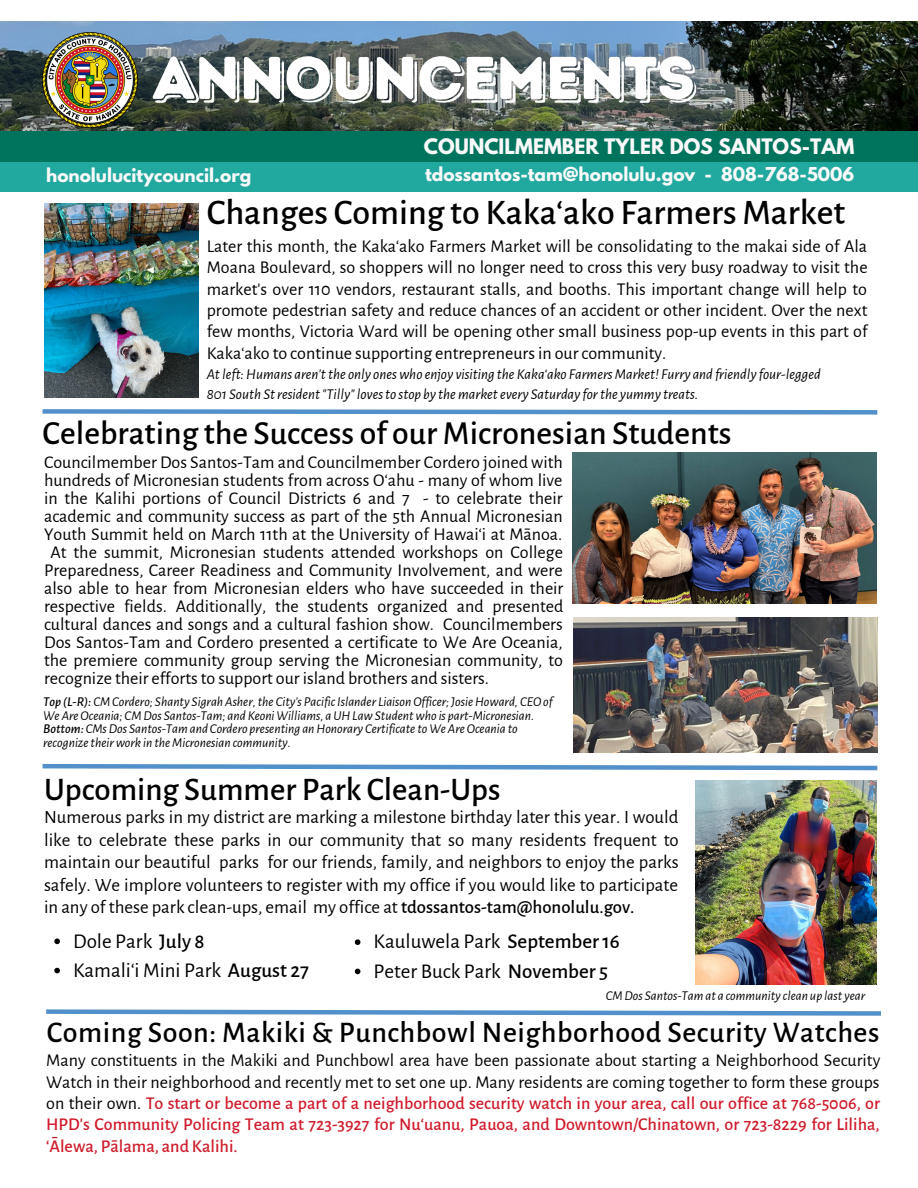
<style>
.page{position:relative;width:918px;height:1188px;background:#fff}
.page>*{position:absolute;margin:0;border:0;box-sizing:border-box;transform-origin:0 0}
.t1{font:60px "Intro Rust Base Shade";letter-spacing:-.01em;color:#fff}
.t2{font:500 36px "Alegreya Sans";color:#000}
.t3{font:500 33.75px "Alegreya Sans";color:#000}
.t4{font:500 33px "Alegreya Sans";color:#000}
.t5{font:500 30px "Alegreya Sans";letter-spacing:.02em;color:#000}
.t6{font:21px/29.2px "Alegreya Sans";color:#000}
.t7{font:700 18.9px "League Spartan";color:#f9f9f9}
.t8{font:18.75px/22.5px "Alegreya Sans";color:#000;text-align:justify}
.t9{font:18px/21.3px "Alegreya Sans";color:#000;text-align:justify}
.t10{font:500 18px/21.3px "Alegreya Sans";color:#cf1b2c;text-align:justify}
.t11{font:700 16.95px "League Spartan";color:#f9f9f9}
.t12{font:italic 15px/20.2px "Alegreya Sans";color:#000}
.t13{font:italic 13.5px/13.5px "Alegreya Sans";color:#000}
.s1{font-weight:500}
.s2{font-weight:400;color:#000}
</style>
<div class="page">
<img style="left:0;top:21px;width:918px;height:110px">
<img style="left:43px;top:33px;width:94px;height:94px">
<svg style="left:42px;top:409px;width:836px;height:6px"></svg>
<svg style="left:42px;top:764px;width:836px;height:7px"></svg>
<img style="left:44px;top:204px;width:154px;height:193px">
<img style="left:573px;top:453px;width:303px;height:151px">
<img style="left:573px;top:617px;width:304px;height:135px">
<svg style="left:46px;top:1009px;width:835px;height:7px"></svg>
<img style="left:696px;top:780px;width:181px;height:204px">
<svg style="left:54px;top:939px;width:6px;height:5px"></svg>
<svg style="left:54px;top:968px;width:6px;height:5px"></svg>
<svg style="left:355px;top:939px;width:5px;height:6px"></svg>
<svg style="left:355px;top:969px;width:5px;height:5px"></svg>
<div style="left:0;top:131px;width:918px;height:31px;background:#00735c"></div>
<div style="left:0;top:162px;width:918px;height:30px;background:#21a89f"></div>
<h1 class="t1" style="left:152px;top:42px;width:545px">ANNOUNCEMENTS</h1>
<p class="t7" style="left:424px;top:137px;width:432px">COUNCILMEMBER TYLER DOS SANTOS-TAM</p>
<p class="t11" style="left:46px;top:167px;width:207px">honolulucitycouncil.org</p>
<p class="t11" style="left:425px;top:166px;width:431px">tdossantos-tam@honolulu.gov - 808-768-5006</p>
<h2 class="t2" style="left:207px;top:195px;width:640px">Changes Coming to Kakaʻako Farmers Market</h2>
<p class="t9" style="left:207px;top:236px;width:662px">Later this month, the Kakaʻako Farmers Market will be consolidating to the makai side of Ala Moana Boulevard, so shoppers will no longer need to cross this very busy roadway to visit the market's over 110 vendors, restaurant stalls, and booths. This important change will help to promote pedestrian safety and reduce chances of an accident or other incident. Over the next few months, Victoria Ward will be opening other small business pop-up events in this part of Kakaʻako to continue supporting entrepreneurs in our community.</p>
<p class="t12" style="left:207px;top:364px;width:615px">Atleft:Humans aren'tthe only oneswho enjoy visiting the Kakaʻako FarmersMarket! Furry and friendly four-legged<br>801 South Stresident"Tilly" lovesto stop by the marketevery Saturday forthe yummy treats.</p>
<h3 class="t3" style="left:43px;top:417px;width:691px">Celebrating the Success of our Micronesian Students</h3>
<p class="t9" style="left:44px;top:452px;width:520px">Councilmember Dos Santos-Tam and Councilmember Cordero joined with</p>
<p class="t9" style="left:44px;top:470px;width:520px">hundreds of Micronesian students from across Oʻahu - many of whom live</p>
<p class="t9" style="left:44px;top:488px;width:520px">in the Kalihi portions of Council Districts 6 and 7 - to celebrate their</p>
<p class="t9" style="left:44px;top:506px;width:520px">academic and community success as part of the 5th Annual Micronesian</p>
<p class="t9" style="left:44px;top:524px;width:520px">Youth Summit held on March 11th at the University of Hawaiʻi at Mānoa.</p>
<p class="t9" style="left:50px;top:542px;width:514px">At the summit, Micronesian students attended workshops on College</p>
<p class="t9" style="left:44px;top:560px;width:520px">Preparedness, Career Readiness and Community Involvement, and were</p>
<p class="t9" style="left:44px;top:578px;width:521px">also able to hear from Micronesian elders who have succeeded in their</p>
<p class="t9" style="left:44px;top:596px;width:521px">respective fields. Additionally, the students organized and presented</p>
<p class="t9" style="left:44px;top:614px;width:520px">cultural dances and songs and a cultural fashion show. Councilmembers</p>
<p class="t9" style="left:44px;top:632px;width:520px">Dos Santos-Tam and Cordero presented a certificate to We Are Oceania,</p>
<p class="t9" style="left:44px;top:650px;width:520px">the premiere community group serving the Micronesian community, to</p>
<p class="t9" style="left:44px;top:668px;width:446px">recognize their efforts to support our island brothers and sisters.</p>
<p class="t13" style="left:43px;top:696px;width:511px"><span class="s1">Top (L-R):</span> CMCordero; Shanty Sigrah Asher,the City's PacificIslander LiaisonOfficer;JosieHoward, CEOof We AreOceania; CMDos Santos-Tam; and Keoni Williams, aUHLawStudentwho is part-Micronesian.<br><span class="s1">Bottom:</span> CMsDos Santos-Tam and Cordero presenting anHonorary Certificateto We AreOceania to recognizetheirwork in theMicronesian community.</p>
<h3 class="t4" style="left:44px;top:773px;width:458px">Upcoming Summer Park Clean-Ups</h3>
<p class="t8" style="left:44px;top:806px;width:636px">Numerous parks in my district are marking a milestone birthday later this year. I would like to celebrate these parks in our community that so many residents frequent to maintain our beautiful parks for our friends, family, and neighbors to enjoy the parks safely. We implore volunteers to register with my office if you would like to participate in any of these park clean-ups, email my office at <span class="s1">tdossantos-tam@honolulu.gov.</span></p>
<p class="t6" style="left:73px;top:927px;width:237px">Dole Park <span class="s1">July 8<br></span>Kamaliʻi Mini Park <span class="s1">August 27</span></p>
<p class="t6" style="left:374px;top:927px;width:248px">Kauluwela Park <span class="s1">September 16<br></span>Peter Buck Park <span class="s1">November 5</span></p>
<p class="t13" style="left:606px;top:990px;width:261px">CMDos Santos-Tam at a community clean up last year</p>
<h3 class="t5" style="left:47px;top:1018px;width:834px">Coming Soon: Makiki &amp; Punchbowl Neighborhood Security Watches</h3>
<p class="t10" style="left:46px;top:1050px;width:836px"><span class="s2">Many constituents in the Makiki and Punchbowl area have been passionate about starting a Neighborhood Security Watch in their neighborhood and recently met to set one up. Many residents are coming together to form these groups on their own.</span> To start or become a part of a neighborhood security watch in your area, call our office at 768-5006, or HPD's Community Policing Team at 723-3927 for Nuʻuanu, Pauoa, and Downtown/Chinatown, or 723-8229 for Liliha, ʻĀlewa, Pālama, and Kalihi.</p>
</div>
